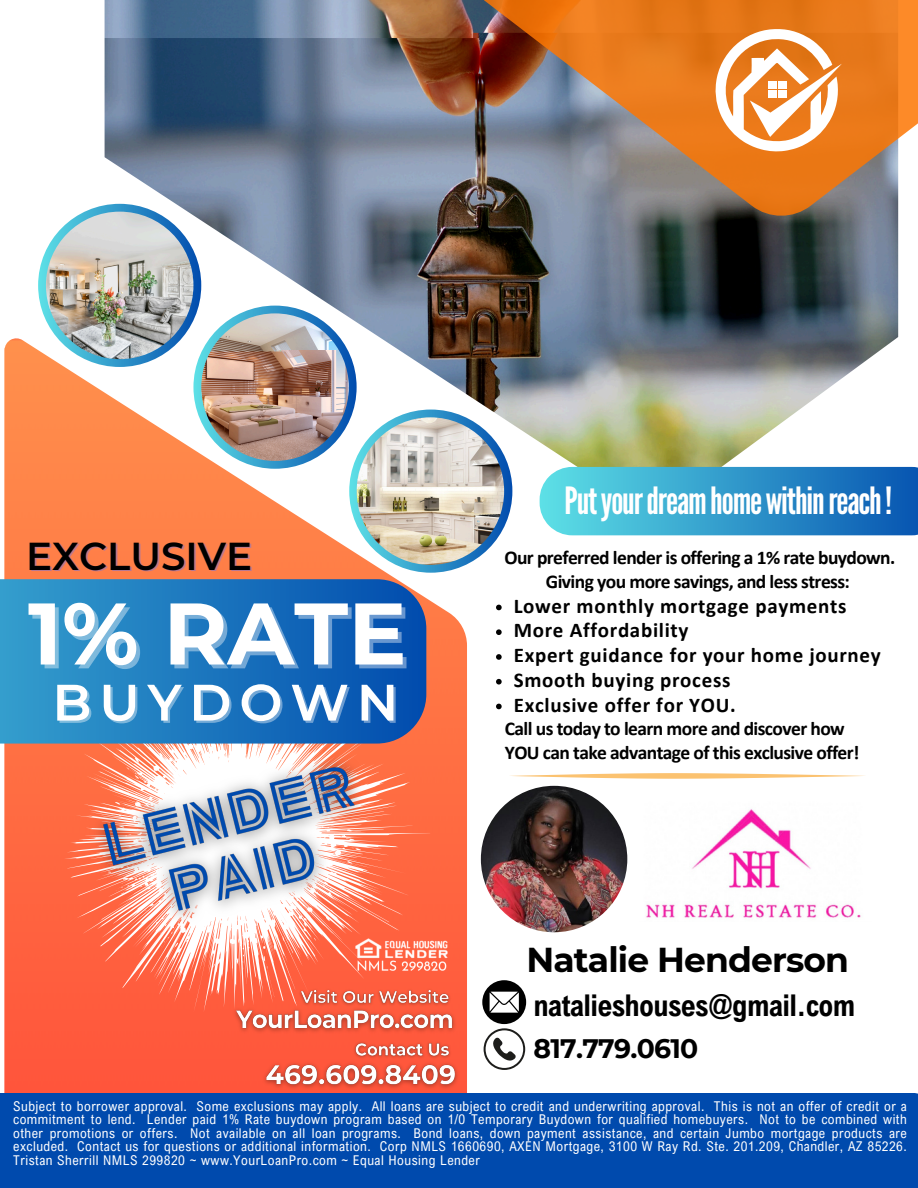
<style>
.page{position:relative;width:918px;height:1188px;background:#fff}
.page>*{position:absolute;margin:0;border:0;box-sizing:border-box;transform-origin:0 0}
.t1{font:700 87.3px "Montserrat";color:#fff}
.t2{font:600 51.15px "Montserrat";letter-spacing:.155em;color:#fff}
.t3{font:600 38.85px "Montserrat";color:#000}
.t4{font:37.5px "League Gothic";letter-spacing:-.03em;color:#fff}
.t5{font:700 34.5px "Montserrat";letter-spacing:-.025em;color:#000}
.t6{font:700 30px "Arial Nova Cond";letter-spacing:-.025em;color:#000}
.t7{font:700 26.7px "Montserrat";letter-spacing:-.025em;color:#000}
.t8{font:700 21px "Calibri";letter-spacing:.035em;color:#000}
.t9{font:700 19.5px "Calibri";letter-spacing:-.03em;color:#000}
.t10{font:13.5px/13.5px "Arial Nova Cond";letter-spacing:.035em;color:#fff;text-align:justify}
</style>
<div class="page">
<svg style="left:5px;top:338px;width:462px;height:755px"></svg>
<img style="left:105px;top:0;width:793px;height:505px">
<svg style="left:38px;top:204px;width:163px;height:163px"></svg>
<img style="left:46px;top:212px;width:147px;height:147px;border-radius:50%">
<svg style="left:193px;top:306px;width:164px;height:163px"></svg>
<svg style="left:349px;top:410px;width:163px;height:163px"></svg>
<img style="left:201px;top:313px;width:148px;height:148px;border-radius:50%">
<img style="left:357px;top:417px;width:147px;height:148px;border-radius:50%">
<svg style="left:422px;top:0;width:496px;height:217px"></svg>
<svg style="left:714px;top:29px;width:128px;height:122px"></svg>
<div style="left:768px;top:82px;width:8px;height:7px;background:#fff"></div>
<div style="left:778px;top:82px;width:8px;height:7px;background:#fff"></div>
<div style="left:778px;top:91px;width:8px;height:7px;background:#fff"></div>
<div style="left:768px;top:91px;width:8px;height:7px;background:#fff"></div>
<svg style="left:540px;top:467px;width:378px;height:68px"></svg>
<div style="left:0;top:1093px;width:918px;height:95px;background:#004aad"></div>
<svg style="left:64px;top:661px;width:366px;height:351px;fill:#ff623f"></svg>
<svg style="left:242px;top:954px;width:9px;height:16px"></svg>
<div style="left:0;top:579px;width:426px;height:165px;background:linear-gradient(to right,#2e9cce,#0d4fab)"></div>
<svg style="left:510px;top:773px;width:355px;height:6px"></svg>
<img style="left:353px;top:932px;width:96px;height:51px">
<img style="left:481px;top:786px;width:146px;height:146px;border-radius:50%">
<svg style="left:482px;top:980px;width:70px;height:118px"></svg>
<img style="left:646px;top:809px;width:215px;height:109px">
<img style="left:258px;top:1056px;width:206px;height:39px">
<img style="left:350px;top:1038px;width:107px;height:25px">
<img style="left:228px;top:1003px;width:234px;height:35px">
<img style="left:294px;top:983px;width:161px;height:28px">
<img style="left:76px;top:736px;width:321px;height:215px">
<svg style="left:496px;top:605px;width:6px;height:5px"></svg>
<svg style="left:496px;top:629px;width:6px;height:6px"></svg>
<svg style="left:496px;top:654px;width:6px;height:6px"></svg>
<svg style="left:496px;top:679px;width:6px;height:6px"></svg>
<svg style="left:496px;top:704px;width:6px;height:5px"></svg>
<h2 class="t4" style="left:565px;top:479px;width:329px">Putyourdreamhomewithinreach!</h2>
<p class="t3" style="left:26px;top:532px;width:228px">EXCLUSIVE</p>
<p class="t9" style="left:504px;top:550px;width:392px">Our preferred lender is offering a 1% rate buydown.</p>
<p class="t9" style="left:546px;top:573px;width:306px">Giving you more savings, and less stress:</p>
<p class="t8" style="left:514px;top:597px;width:334px">Lower monthly mortgage payments</p>
<p class="t8" style="left:514px;top:622px;width:176px">More Affordability</p>
<p class="t8" style="left:514px;top:646px;width:369px">Expert guidance for your home journey</p>
<p class="t8" style="left:514px;top:671px;width:218px">Smooth buying process</p>
<p class="t8" style="left:514px;top:696px;width:224px">Exclusive offer for YOU.</p>
<h4 class="t9" style="left:505px;top:721px;width:341px">Call us today to learn more and discover how</h4>
<h1 class="t9" style="left:505px;top:744px;width:356px">YOU can take advantage of this exclusive offer!</h1>
<h5 class="t1" style="left:28px;top:580px;width:380px">1% RATE</h5>
<p class="t2" style="left:52px;top:671px;width:347px">BUYDOWN</p>
<p class="t5" style="left:526px;top:938px;width:324px">Natalie Henderson</p>
<p class="t6" style="left:533px;top:987px;width:323px">natalieshouses@gmail.com</p>
<h6 class="t7" style="left:533px;top:1033px;width:167px">817.779.0610</h6>
<p class="t10" style="left:13px;top:1099px;width:895px">Subject to borrower approval. Some exclusions may apply. All loans are subject to credit and underwriting approval. This is not an offer of credit or a commitment to lend. Lender paid 1% Rate buydown program based on 1/0 Temporary Buydown for qualified homebuyers. Not to be combined with other promotions or offers. Not available on all loan programs. Bond loans, down payment assistance, and certain Jumbo mortgage products are excluded. Contact us for questions or additional information. Corp NMLS 1660690, AXEN Mortgage, 3100 W Ray Rd. Ste. 201.209, Chandler, AZ 85226.<br>Tristan Sherrill NMLS 299820 ~ www.YourLoanPro.com ~ Equal Housing Lender</p>
</div>
